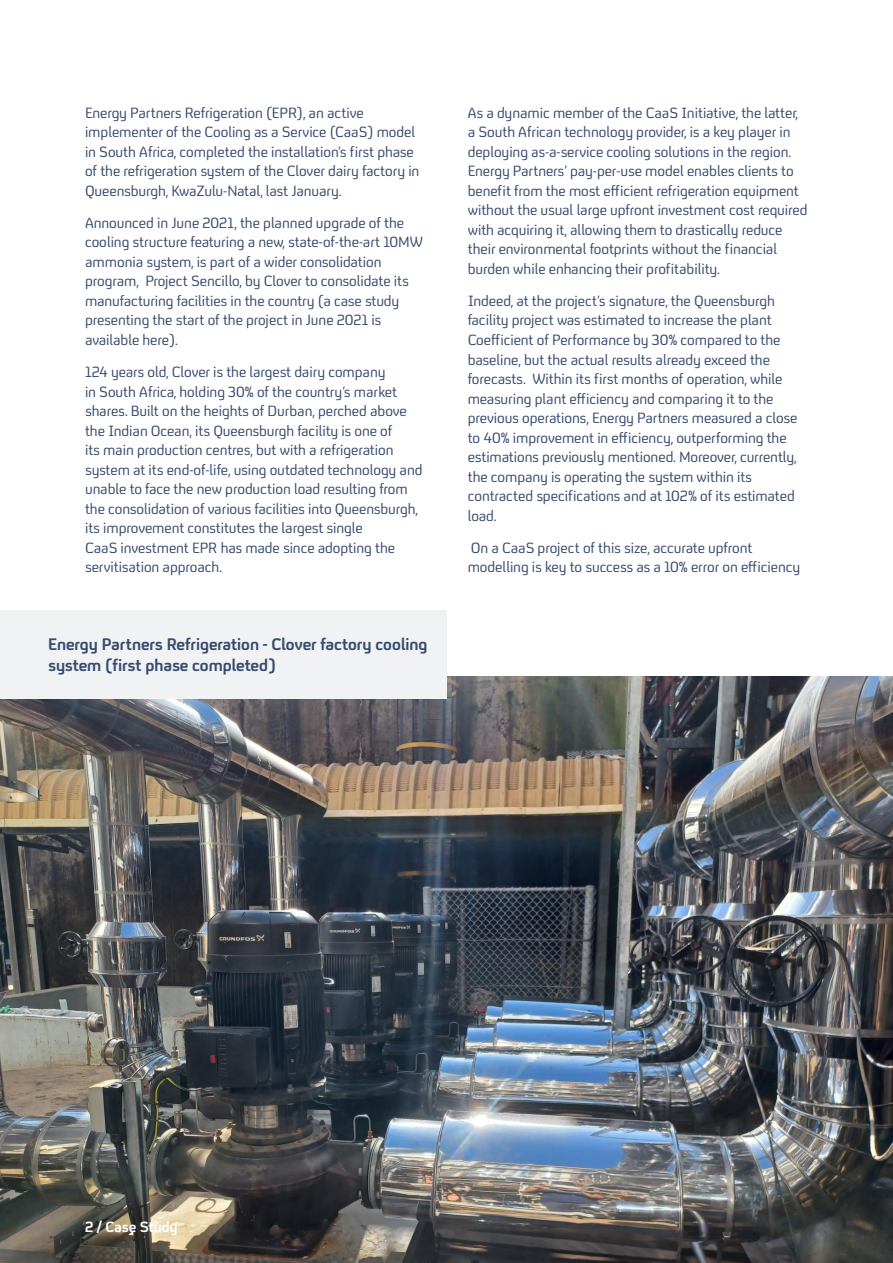
<style>
.page{position:relative;width:893px;height:1263px;background:#fff}
.page>*{position:absolute;margin:0;border:0;box-sizing:border-box;transform-origin:0 0}
.C4___Picture_caption{font:16.8px/20.7px "FS Untitled Bold 700";letter-spacing:-.005em;color:#364c6e}
.C1___Copy_10pt__Mast{font:15px/19.5px "FS Untitled Regular 400";letter-spacing:-.005em;color:#364c6e}
.C1___Copy_10pt__Mast-2{font:15px "FS Untitled Bold 700";letter-spacing:-.02em;color:#fff}
</style>
<div class="page">
<img style="left:0;top:677px;width:893px;height:586px">
<div style="left:0;top:610px;width:446px;height:88px;background:#f1f2f4"></div>
<p class="C1___Copy_10pt__Mast" style="left:85px;top:103px;width:336px">Energy Partners Refrigeration (EPR), an active implementer of the Cooling as a Service (CaaS) model in South Africa, completed the installation’s first phase of the refrigeration system of the Clover dairy factory in Queensburgh, KwaZulu-Natal, last January.</p>
<p class="C1___Copy_10pt__Mast" style="left:85px;top:213px;width:340px">Announced in June 2021, the planned upgrade of the cooling structure featuring a new, state-of-the-art 10MW ammonia system, is part of a wider consolidation program, Project Sencillo, by Clover to consolidate its manufacturing facilities in the country (a case study presenting the start of the project in June 2021 is available here).</p>
<p class="C1___Copy_10pt__Mast" style="left:85px;top:362px;width:339px">124 years old, Clover is the largest dairy company<br>in South Africa, holding 30% of the country’s market shares. Built on the heights of Durban, perched above the Indian Ocean, its Queensburgh facility is one of<br>its main production centres, but with a refrigeration system at its end-of-life, using outdated technology and unable to face the new production load resulting from the consolidation of various facilities into Queensburgh, its improvement constitutes the largest single<br>CaaS investment EPR has made since adopting the servitisation approach.</p>
<p class="C4___Picture_caption" style="left:48px;top:634px;width:381px">Energy Partners Refrigeration - Clover factory cooling system (first phase completed)</p>
<p class="C1___Copy_10pt__Mast" style="left:468px;top:103px;width:341px">As a dynamic member of the CaaS Initiative, the latter, a South African technology provider, is a key player in deploying as-a-service cooling solutions in the region.<br>Energy Partners’ pay-per-use model enables clients to benefit from the most efficient refrigeration equipment without the usual large upfront investment cost required with acquiring it, allowing them to drastically reduce their environmental footprints without the financial burden while enhancing their profitability.</p>
<p class="C1___Copy_10pt__Mast" style="left:468px;top:291px;width:331px">Indeed, at the project’s signature, the Queensburgh facility project was estimated to increase the plant Coefficient of Performance by 30% compared to the baseline, but the actual results already exceed the forecasts. Within its first months of operation, while measuring plant efficiency and comparing it to the previous operations, Energy Partners measured a close to 40% improvement in efficiency, outperforming the estimations previously mentioned. Moreover, currently, the company is operating the system within its contracted specifications and at 102% of its estimated load.</p>
<p class="C1___Copy_10pt__Mast" style="left:468px;top:538px;width:334px">On a CaaS project of this size, accurate upfront modelling is key to success as a 10% error on efficiency</p>
<p class="C1___Copy_10pt__Mast-2" style="left:85px;top:1218px;width:94px">2 / Case Study</p>
</div>
